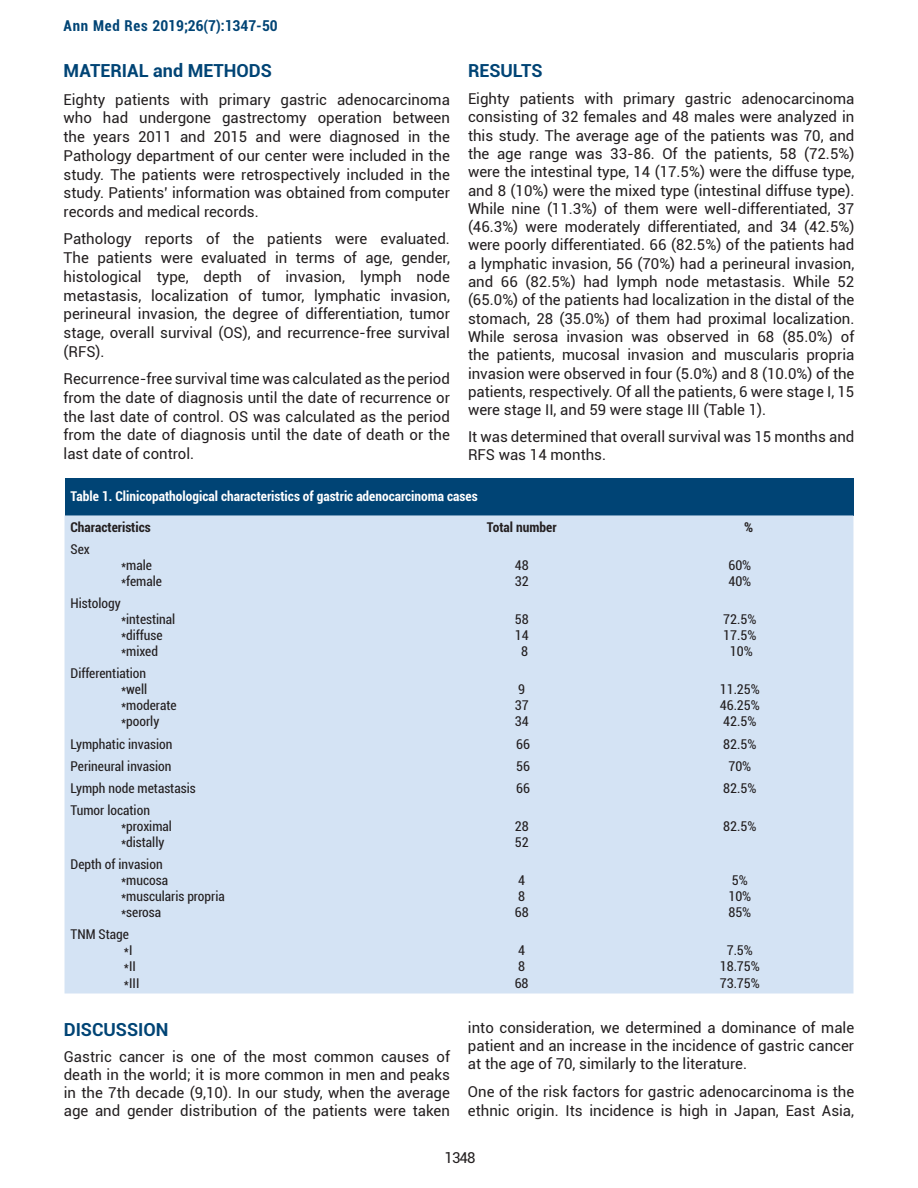
<style>
.page{position:relative;width:918px;height:1188px;background:#fff}
.page>*{position:absolute;margin:0;border:0;box-sizing:border-box;transform-origin:0 0}
.t1{font:700 18px "Roboto";color:#004475}
.t2{font:15px/18.3px "Roboto";color:#231f20;text-align:justify}
.t3{font:700 condensed 15px "Roboto";color:#004475}
.t4{font:condensed 13.5px/16px "Roboto";color:#231f20}
.t5{font:700 condensed 13.5px "Roboto";color:#fff}
.t6{font:700 condensed 13.5px "Roboto";color:#231f20}
</style>
<div class="page">
<div style="left:65px;top:478px;width:788px;height:37px;background:#004475"></div>
<div style="left:65px;top:515px;width:788px;height:479px;background:#d4e3f4"></div>
<p class="t3" style="left:64px;top:15px;width:216px">Ann Med Res 2019;26(7):1347-50</p>
<p class="t1" style="left:64px;top:58px;width:210px">MATERIAL and METHODS</p>
<p class="t2" style="left:64px;top:89px;width:388px;line-height:18.8px">Eighty patients with primary gastric adenocarcinoma who had undergone gastrectomy operation between the years 2011 and 2015 and were diagnosed in the Pathology department of our center were included in the study. The patients were retrospectively included in the study. Patients’ information was obtained from computer records and medical records.</p>
<p class="t2" style="left:64px;top:229px;width:388px;line-height:18.8px">Pathology reports of the patients were evaluated.<br>The patients were evaluated in terms of age, gender, histological type, depth of invasion, lymph node metastasis, localization of tumor, lymphatic invasion, perineural invasion, the degree of differentiation, tumor stage, overall survival (OS), and recurrence-free survival (RFS).</p>
<p class="t2" style="left:64px;top:369px;width:388px;line-height:18.8px">Recurrence-free survival time was calculated as the period from the date of diagnosis until the date of recurrence or the last date of control. OS was calculated as the period from the date of diagnosis until the date of death or the last date of control.</p>
<p class="t1" style="left:468px;top:58px;width:76px">RESULTS</p>
<p class="t2" style="left:468px;top:89px;width:388px">Eighty patients with primary gastric adenocarcinoma consisting of 32 females and 48 males were analyzed in this study. The average age of the patients was 70, and the age range was 33-86. Of the patients, 58 (72.5%) were the intestinal type, 14 (17.5%) were the diffuse type, and 8 (10%) were the mixed type (intestinal diffuse type).<br>While nine (11.3%) of them were well-differentiated, 37 (46.3%) were moderately differentiated, and 34 (42.5%) were poorly differentiated. 66 (82.5%) of the patients had a lymphatic invasion, 56 (70%) had a perineural invasion, and 66 (82.5%) had lymph node metastasis. While 52 (65.0%) of the patients had localization in the distal of the stomach, 28 (35.0%) of them had proximal localization.<br>While serosa invasion was observed in 68 (85.0%) of the patients, mucosal invasion and muscularis propria invasion were observed in four (5.0%) and 8 (10.0%) of the patients, respectively. Of all the patients, 6 were stage I, 15 were stage II, and 59 were stage III (Table 1).</p>
<p class="t2" style="left:468px;top:427px;width:388px">It was determined that overall survival was 15 months and<br>RFS was 14 months.</p>
<p class="t5" style="left:71px;top:487px;width:409px">Table 1. Clinicopathological characteristics of gastric adenocarcinoma cases</p>
<p class="t6" style="left:71px;top:517px;width:82px">Characteristics</p>
<p class="t6" style="left:487px;top:517px;width:71px">Total number</p>
<p class="t6" style="left:744px;top:517px;width:11px">%</p>
<p class="t4" style="left:71px;top:540px;width:21px">Sex</p>
<p class="t4" style="left:121px;top:556px;width:42px">*male *female</p>
<p class="t4" style="left:515px;top:556px;width:15px">48<br>32</p>
<p class="t4" style="left:728px;top:556px;width:24px">60%<br>40%</p>
<p class="t4" style="left:71px;top:595px;width:52px">Histology</p>
<p class="t4" style="left:121px;top:611px;width:56px">*intestinal *diffuse *mixed</p>
<p class="t4" style="left:515px;top:611px;width:15px;text-align:center">58<br>14<br>8</p>
<p class="t4" style="left:723px;top:611px;width:35px;text-align:center">72.5%<br>17.5%<br>10%</p>
<p class="t4" style="left:121px;top:665px;width:57px;text-indent:-50px">Differentiation<br>*well *moderate *poorly</p>
<p class="t4" style="left:515px;top:681px;width:15px">9<br>37<br>34</p>
<p class="t4" style="left:720px;top:681px;width:42px;text-align:justify">11.25% 46.25% 42.5%</p>
<p class="t4" style="left:71px;top:735px;width:103px">Lymphatic invasion</p>
<p class="t4" style="left:516px;top:735px;width:15px">66</p>
<p class="t4" style="left:723px;top:735px;width:35px">82.5%</p>
<p class="t4" style="left:71px;top:757px;width:102px">Perineural invasion</p>
<p class="t4" style="left:516px;top:757px;width:15px">56</p>
<p class="t4" style="left:728px;top:757px;width:24px">70%</p>
<p class="t4" style="left:71px;top:779px;width:127px">Lymph node metastasis</p>
<p class="t4" style="left:516px;top:779px;width:15px">66</p>
<p class="t4" style="left:723px;top:779px;width:35px">82.5%</p>
<p class="t4" style="left:121px;top:802px;width:52px;text-indent:-50px">Tumor location *proximal *distally</p>
<p class="t4" style="left:515px;top:818px;width:15px">28<br>52</p>
<p class="t4" style="left:723px;top:818px;width:35px">82.5%</p>
<p class="t4" style="left:121px;top:856px;width:105px;text-indent:-50px">Depth of invasion<br>*mucosa *muscularis propria *serosa</p>
<p class="t4" style="left:124px;top:926px;width:17px;text-indent:-53px">TNM Stage *I *II *III</p>
<p class="t1" style="left:64px;top:1017px;width:106px">DISCUSSION</p>
<p class="t2" style="left:64px;top:1047px;width:388px">Gastric cancer is one of the most common causes of death in the world; it is more common in men and peaks in the 7th decade (9,10). In our study, when the average age and gender distribution of the patients were taken</p>
<p class="t4" style="left:515px;top:872px;width:15px">4<br>8<br>68</p>
<p class="t4" style="left:728px;top:872px;width:24px">5%<br>10%<br>85%</p>
<p class="t4" style="left:515px;top:942px;width:15px">4<br>8<br>68</p>
<p class="t4" style="left:720px;top:942px;width:42px;text-align:center">7.5%<br>18.75%<br>73.75%</p>
<p class="t2" style="left:468px;top:1019px;width:388px">into consideration, we determined a dominance of male patient and an increase in the incidence of gastric cancer at the age of 70, similarly to the literature.</p>
<p class="t2" style="left:468px;top:1082px;width:388px;line-height:19px">One of the risk factors for gastric adenocarcinoma is the ethnic origin. Its incidence is high in Japan, East Asia,</p>
<p class="t2" style="left:445px;top:1148px;width:32px">1348</p>
</div>
